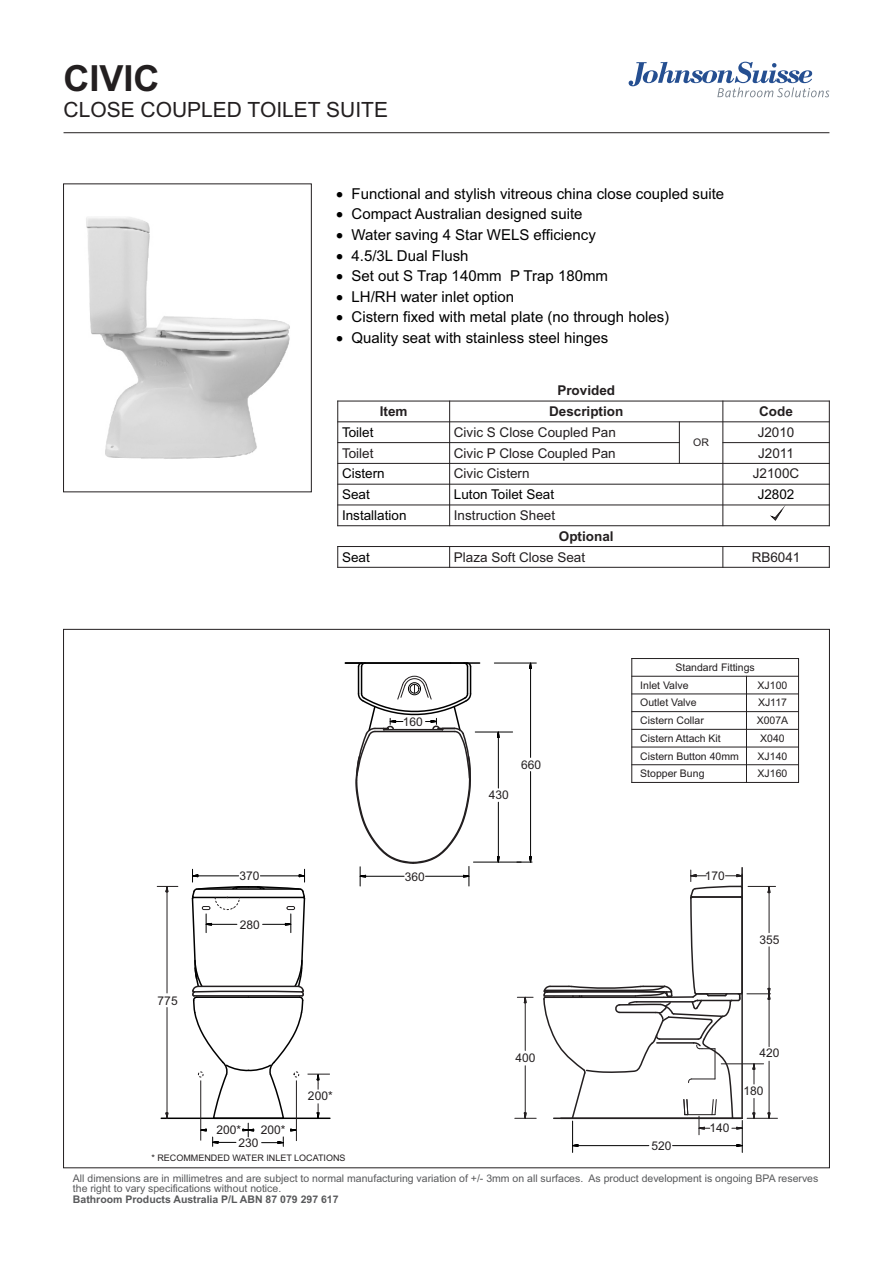
<style>
.page{position:relative;width:893px;height:1263px;background:#fff}
.page>*{position:absolute;margin:0;border:0;box-sizing:border-box;transform-origin:0 0}
.t1{font:700 36px "Arial";color:#231f20}
.t2{font:21px "Arial";color:#231f20}
.t3{font:15px "Arial";color:#000}
.t4{font:13.5px "Arial";color:#231f20}
.t5{font:13.5px "Arial";color:#000}
.t6{font:700 13.5px "Arial";color:#231f20}
.t7{font:12px "Arial";color:#231f20}
.t8{font:10.5px/9.3px "Arial";color:#58595b}
.t9{font:10.5px/17.7px "Arial";color:#231f20}
.t10{font:700 10.5px "Arial";color:#58595b}
.t11{font:9px "Arial";color:#231f20}
</style>
<div class="page">
<div style="left:63px;top:183px;width:249px;height:309px;border:1px solid #231f20"></div>
<hr style="left:64px;top:132px;width:765px;height:1px;background:#231f20">
<svg style="left:156px;top:868px;width:175px;height:279px"></svg>
<img style="left:86px;top:217px;width:204px;height:242px">
<svg style="left:770px;top:509px;width:12px;height:12px"></svg>
<svg style="left:337px;top:547px;width:1px;height:20px"></svg>
<hr style="left:337px;top:401px;width:1px;height:125px;background:#231f20">
<svg style="left:449px;top:547px;width:1px;height:20px"></svg>
<hr style="left:449px;top:401px;width:1px;height:125px;background:#231f20">
<hr style="left:679px;top:421px;width:1px;height:43px;background:#231f20">
<svg style="left:722px;top:547px;width:1px;height:20px"></svg>
<hr style="left:722px;top:401px;width:1px;height:125px;background:#231f20">
<svg style="left:829px;top:547px;width:1px;height:20px"></svg>
<hr style="left:829px;top:401px;width:1px;height:125px;background:#231f20">
<hr style="left:337px;top:567px;width:493px;height:1px;background:#231f20">
<hr style="left:337px;top:546px;width:493px;height:1px;background:#231f20">
<hr style="left:337px;top:525px;width:493px;height:1px;background:#231f20">
<hr style="left:337px;top:504px;width:493px;height:1px;background:#231f20">
<hr style="left:337px;top:484px;width:493px;height:1px;background:#231f20">
<hr style="left:337px;top:463px;width:493px;height:1px;background:#231f20">
<hr style="left:337px;top:442px;width:343px;height:1px;background:#231f20">
<hr style="left:722px;top:442px;width:108px;height:1px;background:#231f20">
<hr style="left:337px;top:421px;width:493px;height:1px;background:#231f20">
<hr style="left:337px;top:401px;width:493px;height:1px;background:#231f20">
<hr style="left:631px;top:658px;width:1px;height:125px;background:#231f20">
<hr style="left:798px;top:658px;width:1px;height:125px;background:#231f20">
<hr style="left:631px;top:782px;width:168px;height:1px;background:#231f20">
<hr style="left:631px;top:764px;width:168px;height:1px;background:#231f20">
<hr style="left:631px;top:747px;width:168px;height:1px;background:#231f20">
<hr style="left:631px;top:729px;width:168px;height:1px;background:#231f20">
<hr style="left:631px;top:711px;width:168px;height:1px;background:#231f20">
<hr style="left:631px;top:693px;width:168px;height:1px;background:#231f20">
<hr style="left:631px;top:676px;width:168px;height:1px;background:#231f20">
<hr style="left:631px;top:658px;width:168px;height:1px;background:#231f20">
<svg style="left:344px;top:661px;width:434px;height:492px"></svg>
<svg style="left:629px;top:62px;width:200px;height:35px"></svg>
<h1 class="t1" style="left:64px;top:65px;width:98px">CIVIC</h1>
<h2 class="t2" style="left:64px;top:101px;width:326px">CLOSE COUPLED TOILET SUITE</h2>
<p class="t3" style="left:336px;top:188px;width:390px">• Functional and stylish vitreous china close coupled suite</p>
<p class="t3" style="left:336px;top:208px;width:248px">• Compact Australian designed suite</p>
<p class="t3" style="left:336px;top:229px;width:261px">• Water saving 4 Star WELS efficiency</p>
<p class="t3" style="left:336px;top:250px;width:134px">• 4.5/3L Dual Flush</p>
<p class="t3" style="left:336px;top:270px;width:274px">• Set out S Trap 140mm P Trap 180mm</p>
<p class="t3" style="left:336px;top:291px;width:180px">• LH/RH water inlet option</p>
<p class="t3" style="left:336px;top:311px;width:335px">• Cistern fixed with metal plate (no through holes)</p>
<p class="t3" style="left:336px;top:332px;width:274px">• Quality seat with stainless steel hinges</p>
<p class="t6" style="left:557px;top:385px;width:59px">Provided</p>
<p class="t6" style="left:380px;top:406px;width:29px">Item</p>
<p class="t6" style="left:549px;top:406px;width:76px">Description</p>
<p class="t6" style="left:759px;top:406px;width:35px">Code</p>
<p class="t5" style="left:342px;top:427px;width:33px">Toilet</p>
<p class="t4" style="left:454px;top:427px;width:164px">Civic S Close Coupled Pan</p>
<p class="t4" style="left:758px;top:427px;width:38px">J2010</p>
<p class="t9" style="left:693px;top:435px;width:17px">OR</p>
<p class="t4" style="left:342px;top:448px;width:33px">Toilet</p>
<p class="t4" style="left:454px;top:448px;width:163px">Civic P Close Coupled Pan</p>
<p class="t4" style="left:758px;top:448px;width:37px">J2011</p>
<p class="t5" style="left:342px;top:469px;width:44px">Cistern</p>
<p class="t4" style="left:454px;top:469px;width:77px">Civic Cistern</p>
<p class="t4" style="left:753px;top:469px;width:48px">J2100C</p>
<p class="t5" style="left:342px;top:489px;width:29px">Seat</p>
<p class="t5" style="left:454px;top:489px;width:102px">Luton Toilet Seat</p>
<p class="t5" style="left:758px;top:489px;width:38px">J2802</p>
<p class="t5" style="left:342px;top:510px;width:66px">Installation</p>
<p class="t4" style="left:454px;top:510px;width:103px">Instruction Sheet</p>
<p class="t6" style="left:559px;top:531px;width:56px">Optional</p>
<p class="t5" style="left:342px;top:552px;width:29px">Seat</p>
<p class="t4" style="left:454px;top:552px;width:133px">Plaza Soft Close Seat</p>
<p class="t4" style="left:752px;top:552px;width:50px">RB6041</p>
<p class="t7" style="left:158px;top:996px;width:22px">775</p>
<p class="t7" style="left:240px;top:871px;width:22px">370</p>
<p class="t7" style="left:240px;top:920px;width:22px">280</p>
<p class="t7" style="left:216px;top:1125px;width:26px">200*</p>
<p class="t7" style="left:261px;top:1125px;width:26px">200*</p>
<p class="t7" style="left:308px;top:1091px;width:26px">200*</p>
<p class="t7" style="left:403px;top:717px;width:22px">160</p>
<p class="t7" style="left:489px;top:790px;width:22px">430</p>
<p class="t7" style="left:521px;top:760px;width:22px">660</p>
<p class="t9" style="left:640px;top:659px;width:116px;text-indent:35px">Standard Fittings<br>Inlet Valve</p>
<p class="t9" style="left:758px;top:677px;width:31px">XJ100</p>
<p class="t9" style="left:640px;top:695px;width:58px">Outlet Valve</p>
<p class="t9" style="left:758px;top:695px;width:30px">XJ117</p>
<p class="t9" style="left:640px;top:712px;width:65px">Cistern Collar</p>
<p class="t9" style="left:757px;top:712px;width:33px">X007A</p>
<p class="t9" style="left:640px;top:730px;width:82px">Cistern Attach Kit</p>
<p class="t9" style="left:760px;top:730px;width:26px">X040</p>
<p class="t9" style="left:640px;top:748px;width:100px">Cistern Button 40mm</p>
<p class="t9" style="left:758px;top:748px;width:31px">XJ140</p>
<p class="t9" style="left:640px;top:766px;width:66px">Stopper Bung</p>
<p class="t9" style="left:758px;top:766px;width:31px">XJ160</p>
<p class="t7" style="left:405px;top:872px;width:22px">360</p>
<p class="t7" style="left:705px;top:871px;width:22px">170</p>
<p class="t7" style="left:759px;top:935px;width:22px">355</p>
<p class="t7" style="left:515px;top:1053px;width:22px">400</p>
<p class="t7" style="left:709px;top:1123px;width:22px">140</p>
<p class="t7" style="left:759px;top:1048px;width:22px">420</p>
<p class="t7" style="left:743px;top:1086px;width:22px">180</p>
<p class="t7" style="left:238px;top:1138px;width:22px">230</p>
<p class="t7" style="left:651px;top:1141px;width:22px">520</p>
<p class="t11" style="left:151px;top:1154px;width:196px">* RECOMMENDED WATER INLET LOCATIONS</p>
<p class="t8" style="left:73px;top:1175px;width:747px">All dimensions are in millimetres and are subject to normal manufacturing variation of +/- 3mm on all surfaces. As product development is ongoing BPA reserves the right to vary specifications without notice.</p>
<p class="t10" style="left:73px;top:1196px;width:267px">Bathroom Products Australia P/L ABN 87 079 297 617</p>
</div>
